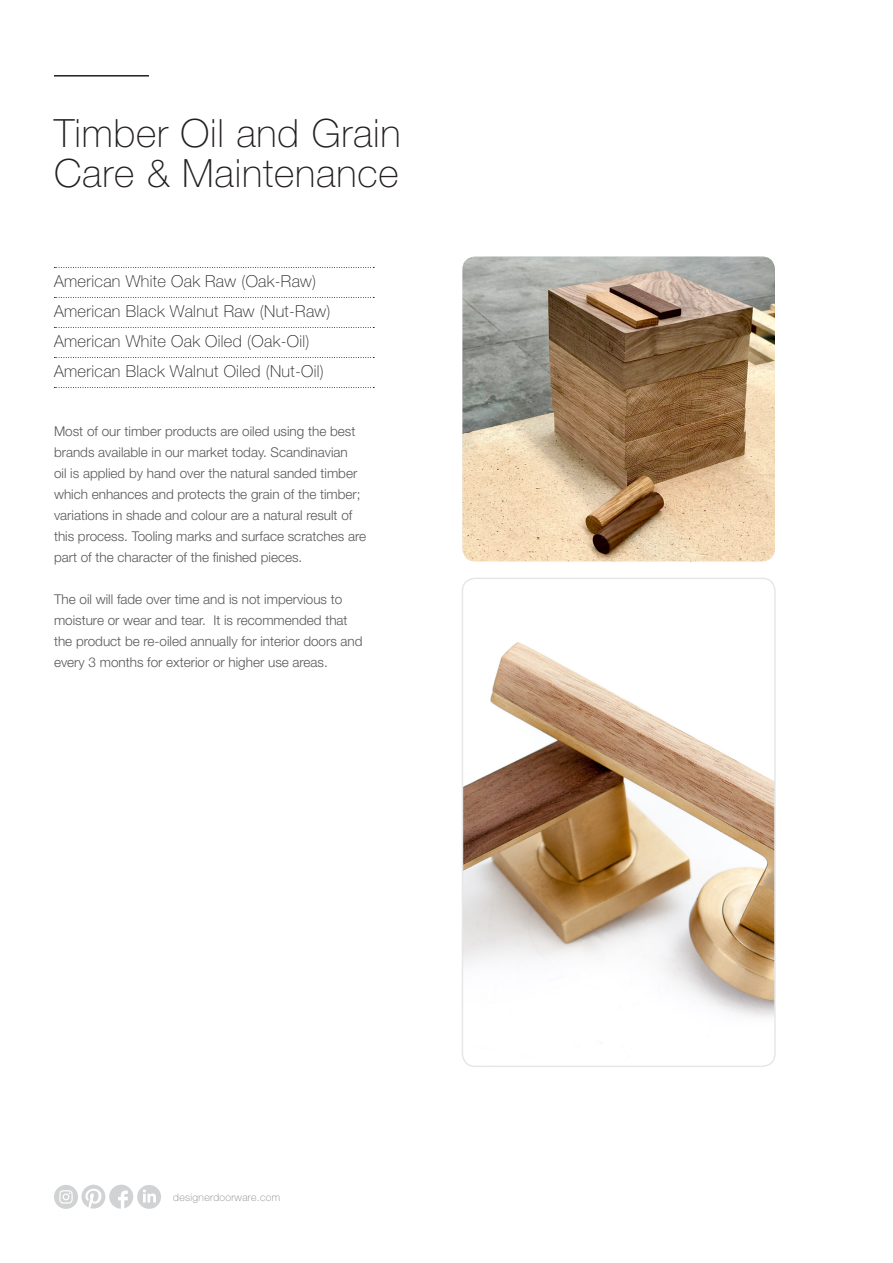
<style>
.page{position:relative;width:893px;height:1263px;background:#fff}
.page>*{position:absolute;margin:0;border:0;box-sizing:border-box;transform-origin:0 0}
.t1{font:100 39px "Helvetica Neue";letter-spacing:.02em;color:#231f20}
.t2{font:100 16.5px "Helvetica Neue";letter-spacing:.02em;color:#231f20}
.t3{font:300 13.5px/21px "Helvetica Neue";color:#57585a}
.t4{font:100 10.5px "Helvetica Neue";letter-spacing:.03em;color:#808285}
</style>
<div class="page">
<svg style="left:54px;top:267px;width:320px;height:1px"></svg>
<svg style="left:54px;top:297px;width:320px;height:1px"></svg>
<svg style="left:54px;top:327px;width:320px;height:1px"></svg>
<svg style="left:54px;top:357px;width:320px;height:1px"></svg>
<svg style="left:54px;top:387px;width:320px;height:1px"></svg>
<hr style="left:54px;top:75px;width:95px;height:2px;background:#231f20">
<img style="left:462px;top:257px;width:313px;height:304px">
<img style="left:462px;top:578px;width:311px;height:488px">
<div style="left:462px;top:578px;width:314px;height:489px;border:2px solid #e6e7e9;border-radius:13px"></div>
<svg style="left:54px;top:1185px;width:107px;height:24px"></svg>
<p class="t1" style="left:54px;top:111px;width:348px">Timber Oil and Grain</p>
<p class="t1" style="left:54px;top:151px;width:346px">Care &amp; Maintenance</p>
<p class="t2" style="left:54px;top:272px;width:264px">American White Oak Raw (Oak-Raw)</p>
<p class="t2" style="left:54px;top:302px;width:278px">American Black Walnut Raw (Nut-Raw)</p>
<p class="t2" style="left:54px;top:332px;width:257px">American White Oak Oiled (Oak-Oil)</p>
<p class="t2" style="left:54px;top:362px;width:271px">American Black Walnut Oiled (Nut-Oil)</p>
<p class="t3" style="left:54px;top:421px;width:314px">Most of our timber products are oiled using the best brands available in our market today. Scandinavian<br>oil is applied by hand over the natural sanded timber which enhances and protects the grain of the timber; variations in shade and colour are a natural result of this process. Tooling marks and surface scratches are part of the character of the finished pieces.</p>
<p class="t3" style="left:54px;top:589px;width:310px">The oil will fade over time and is not impervious to moisture or wear and tear. It is recommended that the product be re-oiled annually for interior doors and every 3 months for exterior or higher use areas.</p>
<p class="t4" style="left:173px;top:1191px;width:108px">designerdoorware.com</p>
</div>
